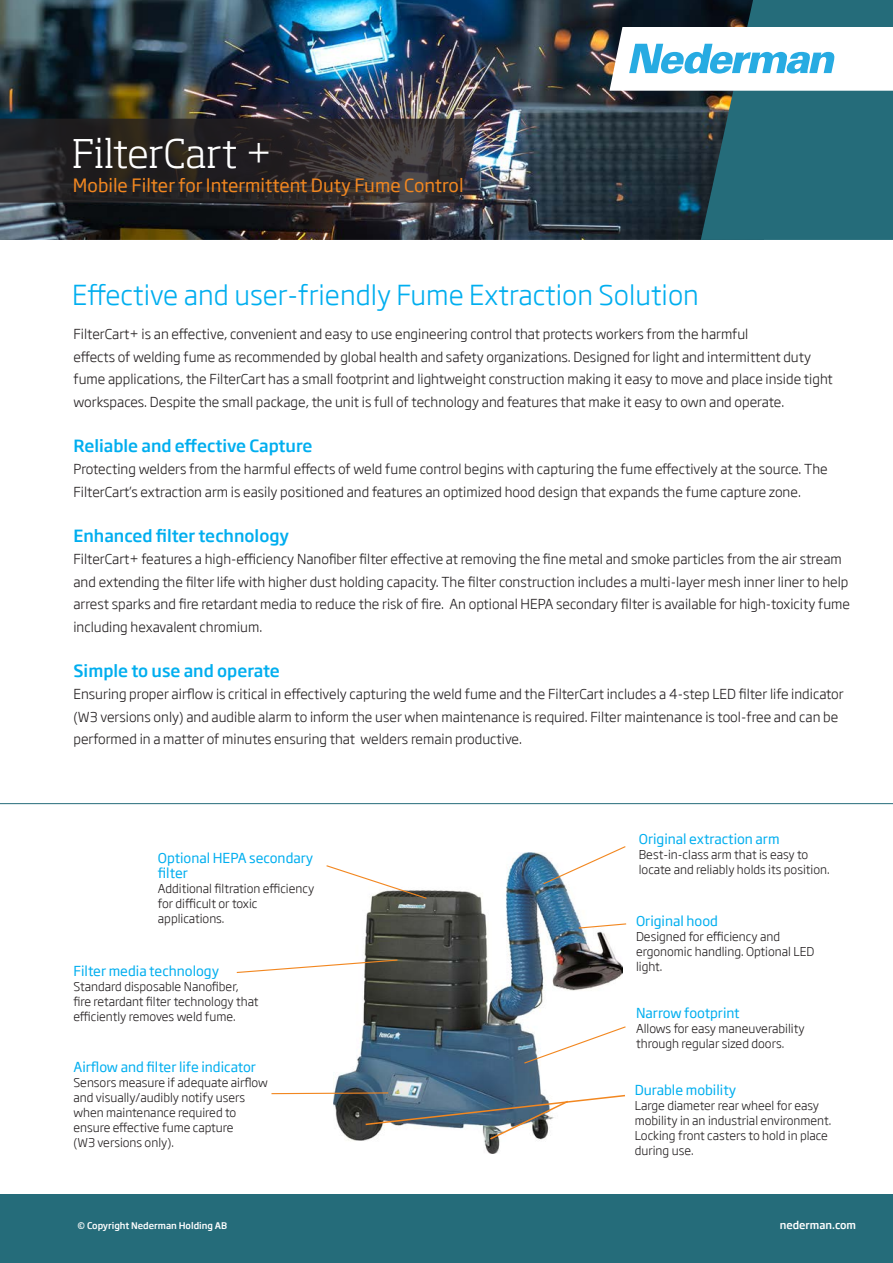
<style>
.page{position:relative;width:893px;height:1263px;background:#fff}
.page>*{position:absolute;margin:0;border:0;box-sizing:border-box;transform-origin:0 0}
.t1{font:300 39px "Soho Pro";color:#fff}
.t2{font:300 27px "Soho Gothic Std";color:#00aeef}
.t3{font:18px "Soho Gothic Std";color:#f28720}
.t4{font:500 16.5px "Soho Gothic Std";color:#00aeef}
.t5{font:300 13.5px/22.5px "Soho Gothic Std";color:#231f20}
.t6{font:13.5px/15px "Soho Gothic Std";color:#00aeef}
.t7{font:300 12px/15px "Soho Gothic Std";color:#231f20}
.t8{font:500 10.5px "Soho Gothic Std";color:#fff}
.t9{font:500 9px "Soho Gothic Std";color:#fff}
</style>
<div class="page">
<img style="left:0;top:0;width:701px;height:240px">
<svg style="left:701px;top:0;width:192px;height:240px;background:#25636f"></svg>
<svg style="left:0;top:119px;width:480px;height:84px;background:#2c2929"></svg>
<svg style="left:609px;top:27px;width:284px;height:64px"></svg>
<hr style="left:0;top:803px;width:893px;height:1px;background:#256c7a">
<img style="left:333px;top:853px;width:290px;height:300px">
<svg style="left:523px;top:1025px;width:103px;height:39px"></svg>
<svg style="left:326px;top:864px;width:102px;height:36px"></svg>
<svg style="left:236px;top:959px;width:163px;height:15px"></svg>
<svg style="left:577px;top:923px;width:50px;height:6px"></svg>
<svg style="left:542px;top:846px;width:84px;height:39px"></svg>
<svg style="left:271px;top:1092px;width:354px;height:49px"></svg>
<div style="left:0;top:1195px;width:893px;height:68px;background:#256c7a"></div>
<p class="t1" style="left:72px;top:123px;width:201px">FilterCart +</p>
<p class="t3" style="left:73px;top:174px;width:392px">Mobile Filter for Intermittent Duty Fume Control</p>
<p class="t2" style="left:72px;top:278px;width:628px">Effective and user-friendly Fume Extraction Solution</p>
<p class="t5" style="left:73px;top:323px;width:761px">FilterCart+ is an effective, convenient and easy to use engineering control that protects workers from the harmful<br>effects of welding fume as recommended by global health and safety organizations. Designed for light and intermittent duty fume applications, the FilterCart has a small footprint and lightweight construction making it easy to move and place inside tight workspaces. Despite the small package, the unit is full of technology and features that make it easy to own and operate.</p>
<p class="t4" style="left:73px;top:435px;width:241px">Reliable and effective Capture</p>
<p class="t5" style="left:73px;top:458px;width:756px">Protecting welders from the harmful effects of weld fume control begins with capturing the fume effectively at the source. The<br>FilterCart’s extraction arm is easily positioned and features an optimized hood design that expands the fume capture zone.</p>
<p class="t4" style="left:73px;top:525px;width:217px">Enhanced filter technology</p>
<p class="t5" style="left:73px;top:548px;width:778px">FilterCart+ features a high-efficiency Nanofiber filter effective at removing the fine metal and smoke particles from the air stream and extending the filter life with higher dust holding capacity. The filter construction includes a multi-layer mesh inner liner to help arrest sparks and fire retardant media to reduce the risk of fire. An optional HEPA secondary filter is available for high-toxicity fume including hexavalent chromium.</p>
<p class="t4" style="left:73px;top:660px;width:208px">Simple to use and operate</p>
<p class="t5" style="left:73px;top:683px;width:772px">Ensuring proper airflow is critical in effectively capturing the weld fume and the FilterCart includes a 4-step LED filter life indicator (W3 versions only) and audible alarm to inform the user when maintenance is required. Filter maintenance is tool-free and can be performed in a matter of minutes ensuring that welders remain productive.</p>
<p class="t6" style="left:158px;top:851px;width:157px">Optional HEPA secondary filter</p>
<p class="t7" style="left:158px;top:882px;width:158px">Additional filtration efficiency for difficult or toxic applications.</p>
<p class="t6" style="left:73px;top:964px;width:147px">Filter media technology</p>
<p class="t7" style="left:73px;top:979px;width:187px">Standard disposable Nanofiber, fire retardant filter technology that efficiently removes weld fume.</p>
<p class="t6" style="left:73px;top:1059px;width:184px">Airflow and filter life indicator</p>
<p class="t7" style="left:73px;top:1075px;width:196px">Sensors measure if adequate airflow and visually/audibly notify users when maintenance required to ensure effective fume capture<br>(W3 versions only).</p>
<p class="t6" style="left:639px;top:832px;width:142px">Original extraction arm</p>
<p class="t7" style="left:639px;top:847px;width:192px">Best-in-class arm that is easy to locate and reliably holds its position.</p>
<p class="t6" style="left:636px;top:914px;width:83px">Original hood</p>
<p class="t7" style="left:636px;top:929px;width:180px">Designed for efficiency and ergonomic handling. Optional LED light.</p>
<p class="t6" style="left:636px;top:1006px;width:105px">Narrow footprint</p>
<p class="t7" style="left:636px;top:1021px;width:170px">Allows for easy maneuverability through regular sized doors.</p>
<p class="t6" style="left:635px;top:1083px;width:103px">Durable mobility</p>
<p class="t7" style="left:635px;top:1098px;width:198px">Large diameter rear wheel for easy mobility in an industrial environment.<br>Locking front casters to hold in place during use.</p>
<p class="t9" style="left:78px;top:1220px;width:151px">© Copyright Nederman Holding AB</p>
<p class="t8" style="left:780px;top:1218px;width:78px">nederman.com</p>
</div>
